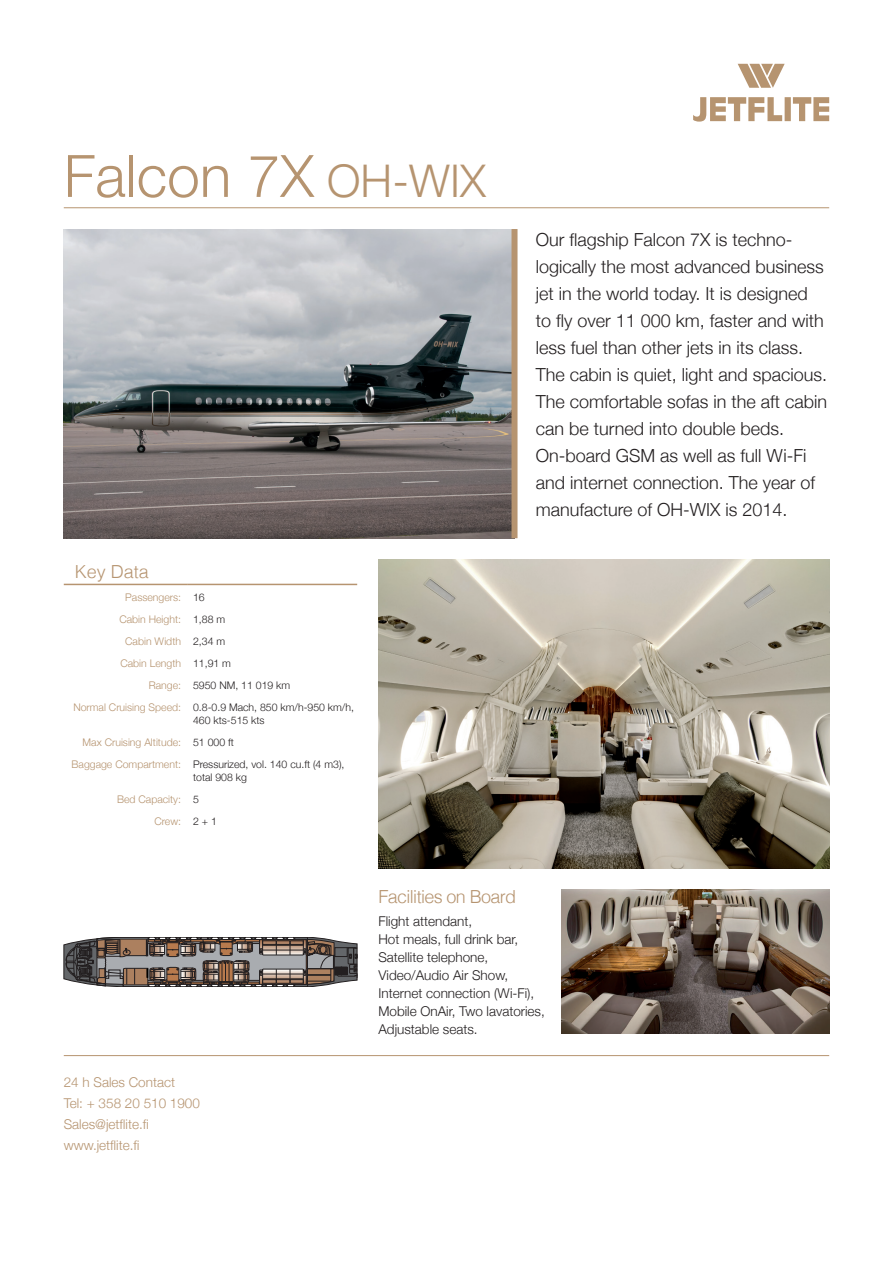
<style>
.page{position:relative;width:893px;height:1263px;background:#fff}
.page>*{position:absolute;margin:0;border:0;box-sizing:border-box;transform-origin:0 0}
.t1{font:300 58.5px "Helvetica Neue";color:#b69470}
.t2{font:300 18px/27px "Helvetica Neue";color:#231f20}
.t3{font:300 18px "Helvetica";letter-spacing:-.035em;color:#b69470}
.t4{font:300 13.5px/18px "Helvetica Neue";color:#231f20}
.t5{font:300 13.5px/21px "Helvetica Neue";color:#b69470}
.t6{font:300 10.5px "Helvetica Neue";color:#231f20}
.t7{font:300 10.5px "Helvetica Neue";color:#b69470}
.s1{font-size:45px}
.s2{color:#231f20}
.s3{color:#b69470}
</style>
<div class="page">
<img style="left:64px;top:229px;width:447px;height:309px">
<svg style="left:693px;top:97px;width:136px;height:25px"></svg>
<svg style="left:738px;top:64px;width:47px;height:24px"></svg>
<hr style="left:64px;top:207px;width:765px;height:1px;background:#b69470">
<hr style="left:64px;top:1055px;width:765px;height:1px;background:#b69470">
<div style="left:511px;top:229px;width:6px;height:309px;background:#b69470"></div>
<hr style="left:64px;top:584px;width:123px;height:1px;background:#b69470">
<hr style="left:187px;top:584px;width:170px;height:1px;background:#b69470">
<img style="left:378px;top:559px;width:451px;height:310px">
<img style="left:561px;top:890px;width:268px;height:144px">
<svg style="left:64px;top:937px;width:294px;height:50px;background:#796e69"></svg>
<h1 class="t1" style="left:64px;top:129px;width:424px">Falcon 7X <span class="s1">OH-WIX</span></h1>
<p class="t3" style="left:75px;top:557px;width:76px">Key Data</p>
<p class="t7" style="left:125px;top:588px;width:81px">Passengers: <span class="s2">16</span></p>
<p class="t7" style="left:119px;top:610px;width:107px">Cabin Height: <span class="s2">1,88 m</span></p>
<p class="t7" style="left:125px;top:633px;width:101px">Cabin Width <span class="s2">2,34 m</span></p>
<p class="t7" style="left:120px;top:655px;width:112px">Cabin Length <span class="s2">11,91 m</span></p>
<p class="t6" style="left:149px;top:677px;width:143px"><span class="s3">Range:</span> 5950 NM, 11 019 km</p>
<p class="t6" style="left:73px;top:699px;width:282px"><span class="s3">Normal Cruising Speed:</span> 0.8‑0.9 Mach, 850 km/h‑950 km/h,</p>
<p class="t6" style="left:193px;top:712px;width:73px">460 kts‑515 kts</p>
<p class="t7" style="left:83px;top:734px;width:153px">Max Cruising Altitude: <span class="s2">51 000 ft</span></p>
<p class="t6" style="left:72px;top:756px;width:274px"><span class="s3">Baggage Compartment:</span> Pressurized, vol. 140 cu.ft (4 m3),</p>
<p class="t6" style="left:193px;top:769px;width:55px">total 908 kg</p>
<p class="t7" style="left:117px;top:791px;width:83px">Bed Capacity: <span class="s2">5</span></p>
<p class="t7" style="left:154px;top:813px;width:64px">Crew: <span class="s2">2 + 1</span></p>
<p class="t2" style="left:536px;top:225px;width:293px">Our flagship Falcon 7X is techno&shy;logically the most advanced business jet in the world today. It is designed to fly over 11 000 km, faster and with less fuel than other jets in its class.<br>The cabin is quiet, light and spacious.<br>The comfortable sofas in the aft cabin can be turned into double beds.<br>On-board GSM as well as full Wi-Fi and internet connection. The year of manufacture of OH-WIX is 2014.</p>
<p class="t3" style="left:378px;top:881px;width:139px">Facilities on Board</p>
<p class="t5" style="left:64px;top:1070px;width:138px">24 h Sales Contact<br>Tel: + 358 20 510 1900<br>Sales@jetflite.fi www.jetflite.fi</p>
<p class="t4" style="left:378px;top:911px;width:168px">Flight attendant,<br>Hot meals, full drink bar,<br>Satellite telephone,<br>Video/Audio Air Show,<br>Internet connection (Wi-Fi),<br>Mobile OnAir, Two lavatories,<br>Adjustable seats.</p>
</div>
